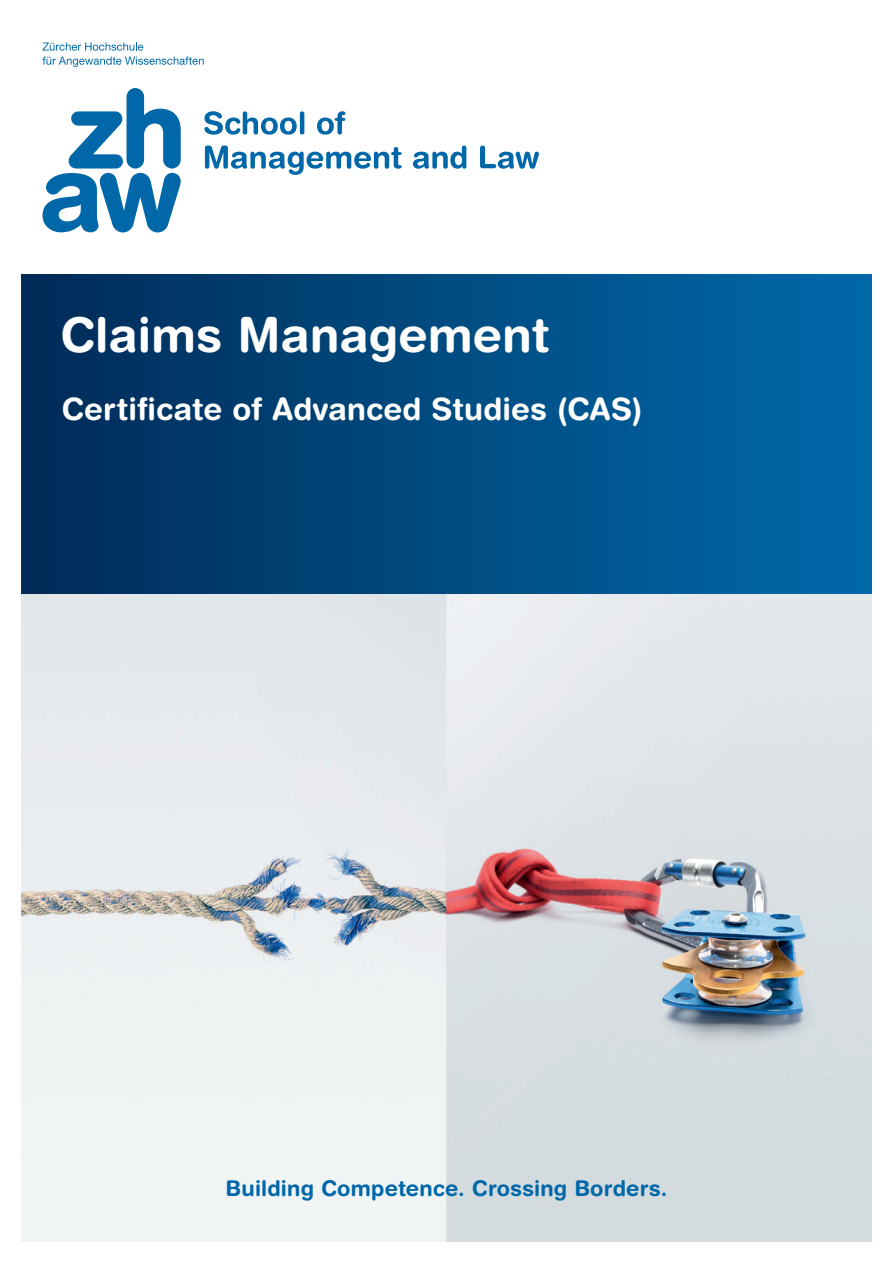
<style>
.page{position:relative;width:893px;height:1263px;background:#fff}
.page>*{position:absolute;margin:0;border:0;box-sizing:border-box;transform-origin:0 0}
.t1{font:700 48px "Helvetica Rounded LT Std";letter-spacing:.005em;color:#fff}
.t2{font:700 30.9px "Helvetica Rounded LT Std";letter-spacing:.01em;color:#fff}
.t3{font:700 21.75px "Helvetica Rounded LT Std";letter-spacing:.01em;color:#0068a9}
</style>
<div class="page">
<img style="left:21px;top:594px;width:851px;height:648px">
<div style="left:21px;top:275px;width:851px;height:319px;background:linear-gradient(to right,#002b57,#006aaa)"></div>
<svg style="left:43px;top:88px;width:138px;height:145px"></svg>
<svg style="left:43px;top:43px;width:161px;height:24px"></svg>
<svg style="left:205px;top:146px;width:197px;height:29px"></svg>
<svg style="left:413px;top:146px;width:53px;height:23px"></svg>
<svg style="left:480px;top:146px;width:59px;height:23px"></svg>
<hr style="left:300px;top:111px;width:4px;height:24px;background:#0068a9;border-radius:2px">
<svg style="left:317px;top:111px;width:28px;height:24px"></svg>
<svg style="left:204px;top:111px;width:93px;height:24px"></svg>
<h1 class="t1" style="left:60px;top:306px;width:491px">Claims Management</h1>
<h2 class="t2" style="left:61px;top:390px;width:582px">Certificate of Advanced Studies (CAS)</h2>
<p class="t3" style="left:226px;top:1174px;width:443px">Building Competence. Crossing Borders.</p>
</div>
